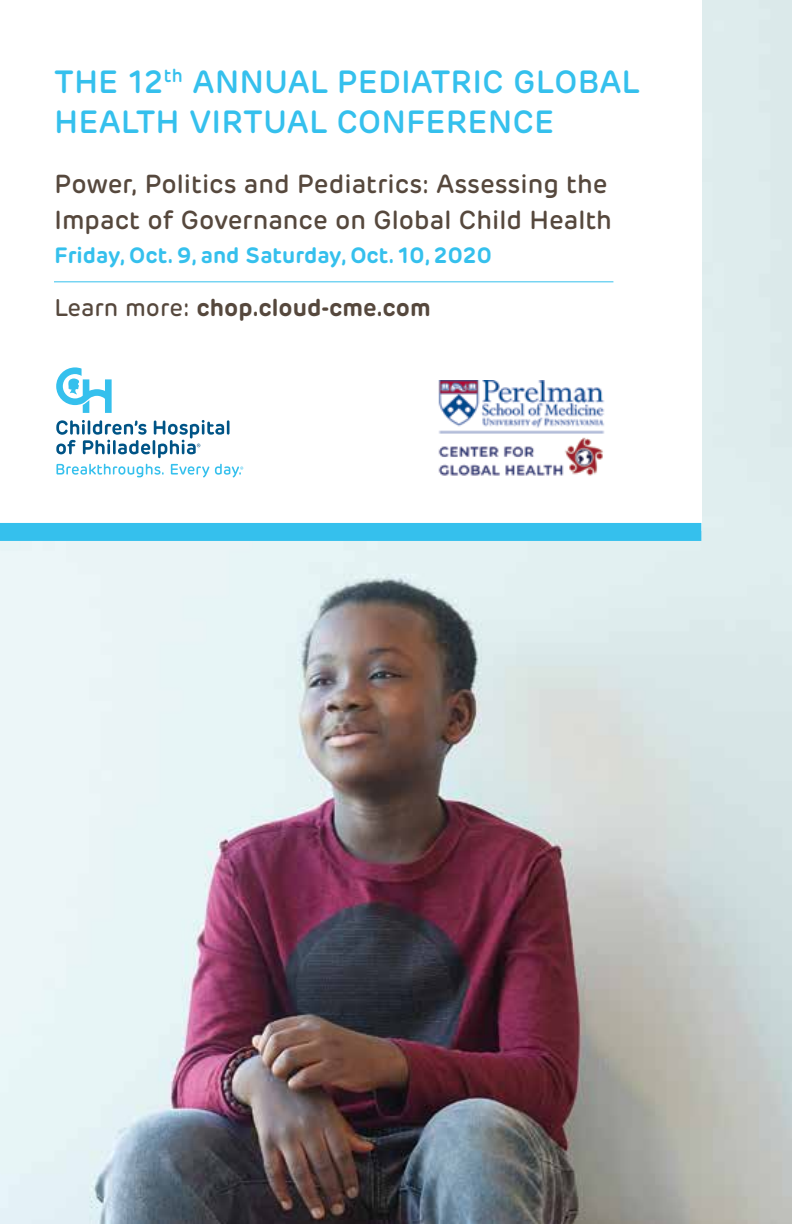
<style>
.page{position:relative;width:792px;height:1224px;background:#fff}
.page>*{position:absolute;margin:0;border:0;box-sizing:border-box;transform-origin:0 0}
.t1{font:600 32px/40px "Rubrik New";letter-spacing:.02em;color:#35c0ed}
.t2{font:500 26px/36px "Rubrik";color:#56483d}
.t3{font:700 24px "Rubrik New";color:#56483d}
.t4{font:700 22px "Rubrik New";color:#35c0ed}
.s1{font-weight:500}
</style>
<div class="page">
<img style="left:0;top:0;width:792px;height:1224px">
<div style="left:0;top:0;width:701px;height:530px;background:#fff"></div>
<div style="left:0;top:523px;width:701px;height:18px;background:#35c0ed"></div>
<svg style="left:56px;top:367px;width:56px;height:46px"></svg>
<svg style="left:56px;top:420px;width:173px;height:38px"></svg>
<svg style="left:56px;top:464px;width:108px;height:13px"></svg>
<svg style="left:171px;top:464px;width:72px;height:13px"></svg>
<img style="left:438px;top:380px;width:167px;height:96px">
<hr style="left:54px;top:281px;width:559px;height:1px;background:#35c0ed">
<p class="t1" style="left:55px;top:62px;width:586px">THE 12<sup>th</sup> ANNUAL PEDIATRIC GLOBAL<br>HEALTH VIRTUAL CONFERENCE</p>
<p class="t2" style="left:55px;top:166px;width:559px">Power, Politics and Pediatrics: Assessing the<br>Impact of Governance on Global Child Health</p>
<p class="t4" style="left:55px;top:241px;width:439px">Friday, Oct. 9, and Saturday, Oct. 10, 2020</p>
<p class="t3" style="left:55px;top:293px;width:378px"><span class="s1">Learn more:</span> chop.cloud-cme.com</p>
</div>
